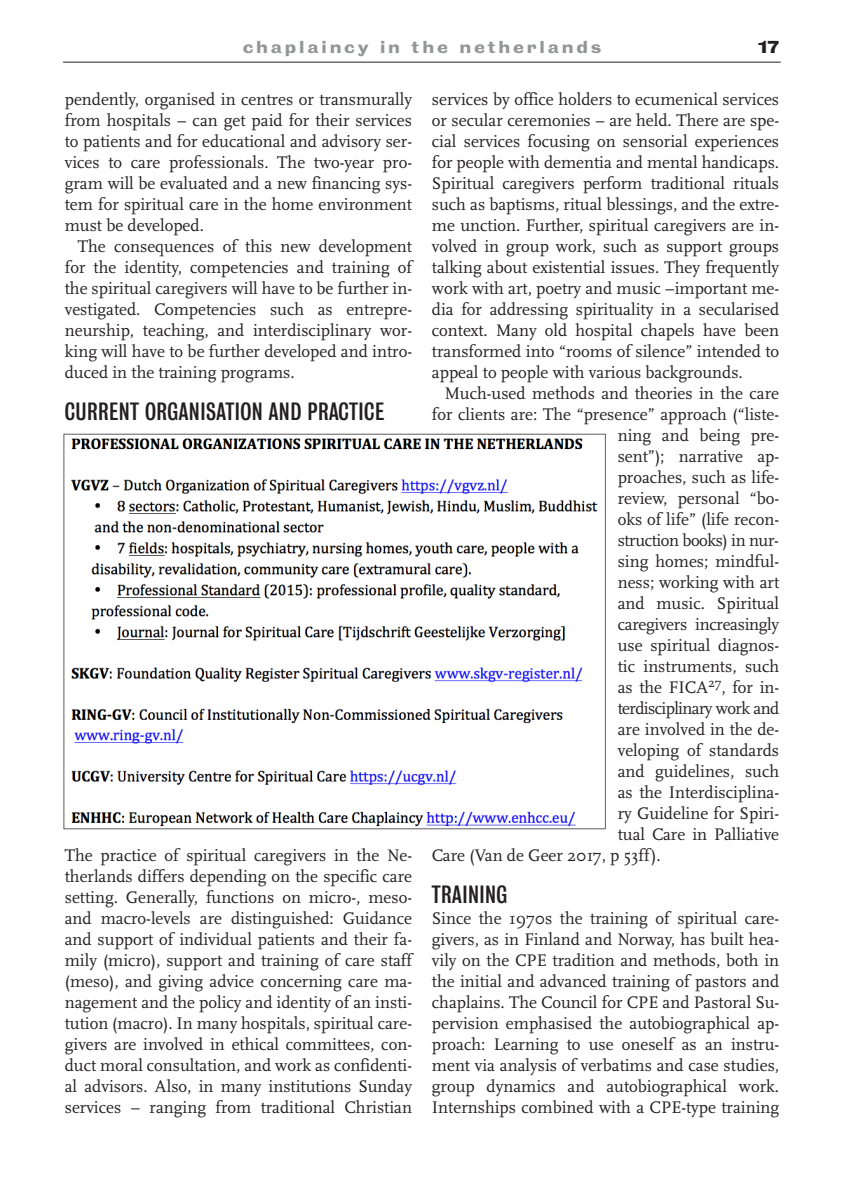
<style>
.page{position:relative;width:844px;height:1191px;background:#fff}
.page>*{position:absolute;margin:0;border:0;box-sizing:border-box;transform-origin:0 0}
.t1{font:22.75px "Bureau Grotesque Three Three";letter-spacing:.02em;color:#231f20}
.t2{font:17.5px/21px "Scala";color:#231f20;text-align:justify}
.t3{font:17.5px "Scala";letter-spacing:-.02em;color:#231f20}
.t4{font:17.5px "Scala";letter-spacing:-.035em;color:#231f20}
.t5{font:17.5px "Scala";letter-spacing:-.025em;color:#231f20}
.t6{font:15.75px "Bureau Grotesque Seven Nine";letter-spacing:.18em;color:#939598}
.t7{font:15.75px "Bureau Grotesque Seven Nine";color:#231f20}
.t8{font:15.75px "Arial";color:#000}
</style>
<div class="page">
<hr style="left:63px;top:62px;width:717px;height:1px;background:#231f20">
<img style="left:63px;top:433px;width:543px;height:397px">
<p class="t6" style="left:243px;top:38px;width:360px">chaplaincy in the netherlands</p>
<p class="t7" style="left:757px;top:38px;width:23px">17</p>
<p class="t2" style="left:65px;top:88px;width:348px">pendently, organised in centres or transmurally from hospitals – can get paid for their services to patients and for educational and advisory ser&shy;vices to care professionals. The two-year pro&shy;gram will be evaluated and a new financing sys&shy;tem for spiritual care in the home environment must be developed.</p>
<p class="t2" style="left:65px;top:235px;width:348px;text-indent:13px">The consequences of this new development for the identity, competencies and training of the spiritual caregivers will have to be further in&shy;vestigated. Competencies such as entrepre&shy;neurship, teaching, and interdisciplinary wor&shy;king will have to be further developed and intro&shy;duced in the training programs.</p>
<h1 class="t1" style="left:65px;top:399px;width:321px">CURRENT ORGANISATION AND PRACTICE</h1>
<p class="t8" style="left:97px;top:342px;width:10px">$$</p>
<p class="t2" style="left:65px;top:844px;width:348px">The practice of spiritual caregivers in the Ne&shy;therlands differs depending on the specific care setting. Generally, functions on micro-, meso&shy;and macro-levels are distinguished: Guidance and support of individual patients and their fa&shy;mily (micro), support and training of care staff (meso), and giving advice concerning care ma&shy;nagement and the policy and identity of an insti&shy;tution (macro). In many hospitals, spiritual care&shy;givers are involved in ethical committees, con&shy;duct moral consultation, and work as confidenti&shy;al advisors. Also, in many institutions Sunday services – ranging from traditional Christian</p>
<p class="t2" style="left:432px;top:88px;width:348px">services by office holders to ecumenical services or secular ceremonies – are held. There are spe&shy;cial services focusing on sensorial experiences for people with dementia and mental handicaps.<br>Spiritual caregivers perform traditional rituals such as baptisms, ritual blessings, and the extre&shy;me unction. Further, spiritual caregivers are in&shy;volved in group work, such as support groups talking about existential issues. They frequently work with art, poetry and music –important me&shy;dia for addressing spirituality in a secularised context. Many old hospital chapels have been transformed into “rooms of silence” intended to appeal to people with various backgrounds.</p>
<p class="t2" style="left:445px;top:382px;width:335px">Much-used methods and theories in the care</p>
<p class="t2" style="left:432px;top:403px;width:348px">for clients are: The “presence” approach (“liste-</p>
<p class="t2" style="left:617px;top:424px;width:163px">ning and being pre-</p>
<p class="t2" style="left:617px;top:445px;width:163px">sent”); narrative ap-</p>
<p class="t2" style="left:617px;top:466px;width:163px">proaches, such as life-</p>
<p class="t2" style="left:617px;top:487px;width:163px">review, personal “bo-</p>
<p class="t2" style="left:617px;top:508px;width:163px">oks of life” (life recon-</p>
<p class="t5" style="left:617px;top:530px;width:162px">struction books) in nur-</p>
<p class="t2" style="left:617px;top:550px;width:163px">sing homes; mindful-</p>
<p class="t2" style="left:617px;top:571px;width:163px">ness; working with art</p>
<p class="t2" style="left:617px;top:592px;width:163px">and music. Spiritual</p>
<p class="t3" style="left:617px;top:614px;width:163px">caregivers increasingly</p>
<p class="t2" style="left:617px;top:634px;width:163px">use spiritual diagnos-</p>
<p class="t2" style="left:617px;top:655px;width:163px">tic instruments, such</p>
<p class="t2" style="left:617px;top:676px;width:163px">as the FICA<sup>27</sup>, for in-</p>
<p class="t4" style="left:617px;top:698px;width:163px">terdisciplinary work and</p>
<p class="t2" style="left:617px;top:718px;width:163px">are involved in the de-</p>
<p class="t2" style="left:617px;top:739px;width:163px">veloping of standards</p>
<p class="t2" style="left:617px;top:760px;width:163px">and guidelines, such</p>
<p class="t2" style="left:617px;top:781px;width:163px">as the Interdisciplina-</p>
<p class="t2" style="left:617px;top:802px;width:163px">ry Guideline for Spiri-</p>
<p class="t2" style="left:617px;top:823px;width:163px">tual Care in Palliative</p>
<p class="t2" style="left:432px;top:844px;width:230px">Care (Van de Geer 2017, p 53ff).</p>
<h1 class="t1" style="left:432px;top:882px;width:77px">TRAINING</h1>
<p class="t2" style="left:432px;top:907px;width:348px">Since the 1970s the training of spiritual care&shy;givers, as in Finland and Norway, has built hea&shy;vily on the CPE tradition and methods, both in the initial and advanced training of pastors and chaplains. The Council for CPE and Pastoral Su&shy;pervision emphasised the autobiographical ap&shy;proach: Learning to use oneself as an instru&shy;ment via analysis of verbatims and case studies, group dynamics and autobiographical work.<br>Internships combined with a CPE-type training</p>
</div>
